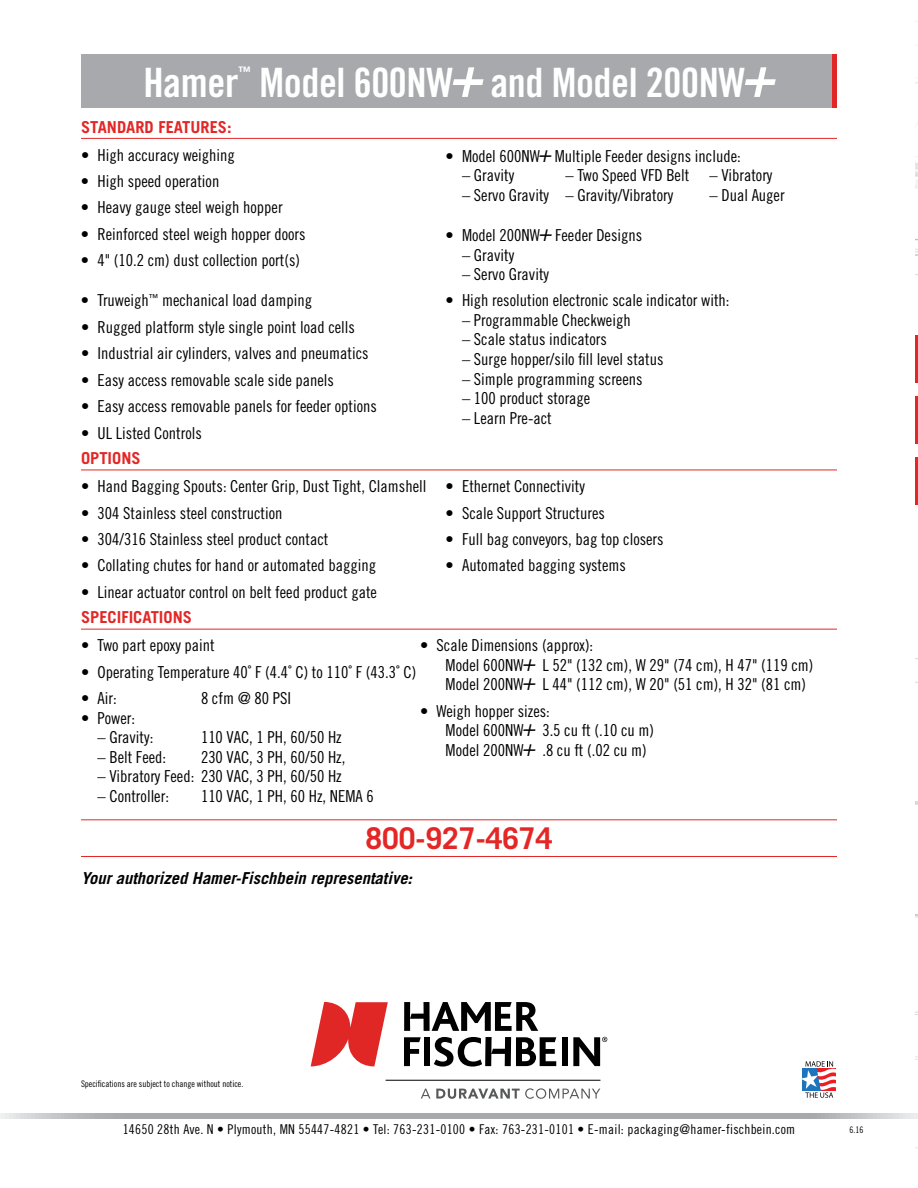
<style>
.page{position:relative;width:918px;height:1188px;background:#fff}
.page>*{position:absolute;margin:0;border:0;box-sizing:border-box;transform-origin:0 0}
.t1{font:40.5px "Trade Gothic Bold Cond Twenty";letter-spacing:-.01em;color:#fff}
.t2{font:700 30px "Trade Gothic";color:#e32726}
.t3{font:16.5px/19.5px "Trade Gothic Cond Eighteen";color:#000}
.t4{font:italic 700 16.5px "Trade Gothic";color:#000}
.t5{font:700 16.5px "Trade Gothic";color:#e32726}
.t6{font:13.5px "Trade Gothic Cond Eighteen";letter-spacing:.02em;color:#000}
.t7{font:13.05px "Trade Gothic Bold Cond Twenty";color:#fff}
.t8{font:9px "Trade Gothic Cond Eighteen";color:#000}
.s1{font-family:"Trade Gothic Bold Cond Twenty Obl";font-size:58.5px}
.s2{font-family:"Trade Gothic Cond Eighteen Obl";font-size:22.5px}
</style>
<div class="page">
<img style="left:916px;top:21px;width:2px;height:1128px">
<hr style="left:81px;top:819px;width:756px;height:1px;background:#e32726">
<hr style="left:81px;top:856px;width:756px;height:1px;background:#e32726">
<div style="left:81px;top:54px;width:750px;height:54px;background:#a7a9ac"></div>
<svg style="left:311px;top:1002px;width:77px;height:64px"></svg>
<svg style="left:404px;top:1037px;width:17px;height:29px"></svg>
<div style="left:424px;top:1037px;width:6px;height:29px;background:#000"></div>
<svg style="left:434px;top:1037px;width:122px;height:30px"></svg>
<div style="left:562px;top:1037px;width:6px;height:29px;background:#000"></div>
<svg style="left:573px;top:1037px;width:34px;height:29px"></svg>
<svg style="left:404px;top:1002px;width:134px;height:29px"></svg>
<svg style="left:421px;top:1089px;width:9px;height:10px"></svg>
<svg style="left:436px;top:1088px;width:164px;height:11px"></svg>
<hr style="left:386px;top:1080px;width:214px;height:1px;background:#000">
<svg style="left:0;top:1113px;width:918px;height:6px;background:#aeb0b3"></svg>
<hr style="left:81px;top:138px;width:756px;height:1px;background:#e32726">
<hr style="left:81px;top:470px;width:756px;height:1px;background:#e32726">
<hr style="left:81px;top:629px;width:756px;height:1px;background:#e32726">
<hr style="left:916px;top:457px;width:2px;height:47px;background:#e32726">
<hr style="left:916px;top:396px;width:2px;height:47px;background:#e32726">
<hr style="left:916px;top:336px;width:2px;height:47px;background:#e32726">
<svg style="left:802px;top:1068px;width:1px;height:23px"></svg>
<svg style="left:803px;top:1061px;width:33px;height:37px"></svg>
<h1 class="t1" style="left:143px;top:58px;width:97px">Hamer</h1>
<p class="t7" style="left:238px;top:63px;width:14px">™</p>
<h1 class="t1" style="left:260px;top:58px;width:517px">Model 600NW<span class="s1">+</span> and Model 200NW<span class="s1">+</span></h1>
<p class="t5" style="left:81px;top:117px;width:152px">STANDARD FEATURES:</p>
<p class="t3" style="left:81px;top:145px;width:155px">• High accuracy weighing</p>
<p class="t3" style="left:446px;top:146px;width:297px">• Model 600NW<span class="s2">+</span> Multiple Feeder designs include:</p>
<p class="t3" style="left:462px;top:165px;width:54px">– Gravity</p>
<p class="t3" style="left:566px;top:165px;width:208px">– Two Speed VFD Belt – Vibratory</p>
<p class="t3" style="left:462px;top:185px;width:213px">– Servo Gravity – Gravity/Vibratory</p>
<p class="t3" style="left:710px;top:185px;width:77px">– Dual Auger</p>
<p class="t3" style="left:81px;top:171px;width:140px">• High speed operation</p>
<p class="t3" style="left:81px;top:198px;width:203px">• Heavy gauge steel weigh hopper</p>
<p class="t3" style="left:81px;top:224px;width:226px">• Reinforced steel weigh hopper doors</p>
<p class="t3" style="left:446px;top:225px;width:198px">• Model 200NW<span class="s2">+</span> Feeder Designs</p>
<p class="t3" style="left:462px;top:245px;width:54px">– Gravity</p>
<p class="t3" style="left:462px;top:264px;width:89px">– Servo Gravity</p>
<p class="t3" style="left:81px;top:250px;width:221px">• 4" (10.2 cm) dust collection port(s)</p>
<p class="t3" style="left:81px;top:291px;width:233px">• Truweigh<sup>™</sup> mechanical load damping</p>
<p class="t3" style="left:446px;top:291px;width:286px">• High resolution electronic scale indicator with:</p>
<p class="t3" style="left:462px;top:310px;width:170px">– Programmable Checkweigh</p>
<p class="t3" style="left:462px;top:330px;width:146px">– Scale status indicators</p>
<p class="t3" style="left:462px;top:349px;width:203px">– Surge hopper/silo fill level status</p>
<p class="t3" style="left:462px;top:369px;width:182px">– Simple programming screens</p>
<p class="t3" style="left:462px;top:388px;width:130px">– 100 product storage</p>
<p class="t3" style="left:462px;top:408px;width:91px">– Learn Pre-act</p>
<p class="t3" style="left:81px;top:317px;width:275px">• Rugged platform style single point load cells</p>
<p class="t3" style="left:81px;top:344px;width:289px">• Industrial air cylinders, valves and pneumatics</p>
<p class="t3" style="left:81px;top:370px;width:254px">• Easy access removable scale side panels</p>
<p class="t3" style="left:81px;top:396px;width:298px">• Easy access removable panels for feeder options</p>
<p class="t3" style="left:81px;top:423px;width:122px">• UL Listed Controls</p>
<p class="t5" style="left:81px;top:448px;width:61px">OPTIONS</p>
<p class="t3" style="left:81px;top:476px;width:505px">• Hand Bagging Spouts: Center Grip, Dust Tight, Clamshell • Ethernet Connectivity</p>
<p class="t3" style="left:81px;top:503px;width:203px">• 304 Stainless steel construction</p>
<p class="t3" style="left:446px;top:503px;width:161px">• Scale Support Structures</p>
<p class="t3" style="left:81px;top:529px;width:249px">• 304/316 Stainless steel product contact</p>
<p class="t3" style="left:446px;top:529px;width:220px">• Full bag conveyors, bag top closers</p>
<p class="t3" style="left:81px;top:556px;width:297px">• Collating chutes for hand or automated bagging</p>
<p class="t3" style="left:446px;top:556px;width:182px">• Automated bagging systems</p>
<p class="t3" style="left:81px;top:582px;width:298px">• Linear actuator control on belt feed product gate</p>
<p class="t5" style="left:81px;top:607px;width:112px">SPECIFICATIONS</p>
<p class="t3" style="left:81px;top:635px;width:135px">• Two part epoxy paint</p>
<p class="t3" style="left:446px;top:635px;width:369px;text-indent:-25px">• Scale Dimensions (approx):<br>Model 600NW<span class="s2">+</span> L 52" (132 cm), W 29" (74 cm), H 47" (119 cm)<br>Model 200NW<span class="s2">+</span> L 44" (112 cm), W 20" (51 cm), H 32" (81 cm)</p>
<p class="t3" style="left:446px;top:701px;width:210px;text-indent:-25px">• Weigh hopper sizes:<br>Model 600NW<span class="s2">+</span> 3.5 cu ft (.10 cu m)<br>Model 200NW<span class="s2">+</span> .8 cu ft (.02 cu m)</p>
<p class="t3" style="left:81px;top:662px;width:337px">• Operating Temperature 40˚ F (4.4˚ C) to 110˚ F (43.3˚ C)</p>
<p class="t3" style="left:81px;top:688px;width:37px">• Air:</p>
<p class="t3" style="left:201px;top:688px;width:92px">8 cfm @ 80 PSI</p>
<p class="t3" style="left:81px;top:708px;width:56px">• Power:</p>
<p class="t3" style="left:98px;top:727px;width:57px">– Gravity:</p>
<p class="t3" style="left:201px;top:727px;width:142px">110 VAC, 1 PH, 60/50 Hz</p>
<p class="t3" style="left:98px;top:747px;width:70px">– Belt Feed:</p>
<p class="t3" style="left:201px;top:747px;width:146px">230 VAC, 3 PH, 60/50 Hz,</p>
<p class="t3" style="left:98px;top:766px;width:246px">– Vibratory Feed: 230 VAC, 3 PH, 60/50 Hz</p>
<p class="t3" style="left:98px;top:786px;width:73px">– Controller:</p>
<p class="t3" style="left:201px;top:786px;width:174px">110 VAC, 1 PH, 60 Hz, NEMA 6</p>
<h2 class="t2" style="left:366px;top:820px;width:188px">800-927-4674</h2>
<p class="t4" style="left:81px;top:868px;width:333px">Your authorized Hamer-Fischbein representative:</p>
<p class="t8" style="left:81px;top:1078px;width:164px">Specifications are subject to change without notice.</p>
<p class="t6" style="left:123px;top:1121px;width:674px">14650 28th Ave. N • Plymouth, MN 55447-4821 • Tel: 763-231-0100 • Fax: 763-231-0101 • E-mail: packaging@hamer-fischbein.com</p>
<p class="t8" style="left:849px;top:1124px;width:15px">6.16</p>
</div>
